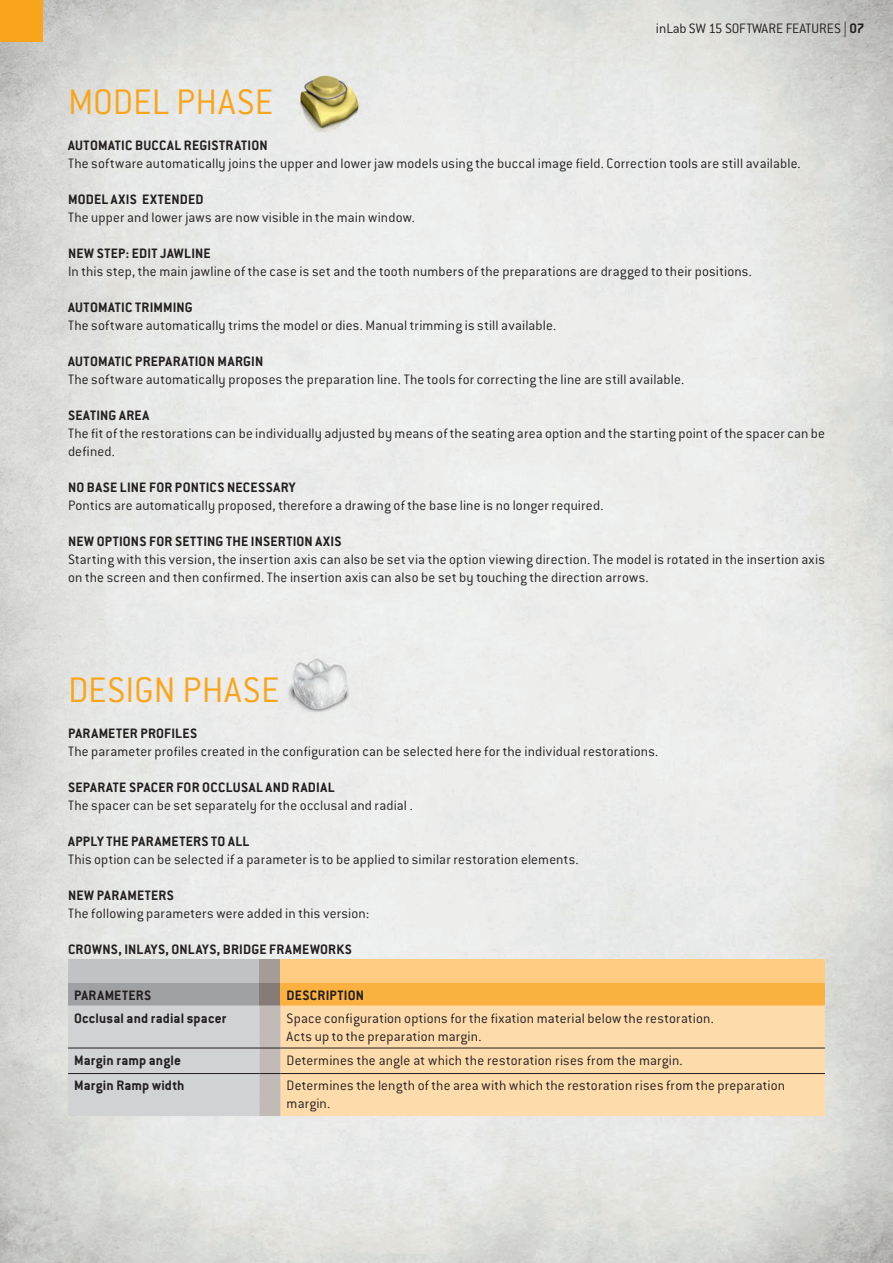
<style>
.page{position:relative;width:893px;height:1263px;background:#fff}
.page>*{position:absolute;margin:0;border:0;box-sizing:border-box;transform-origin:0 0}
.t1{font:300 39px "Conduit ITC Pro";color:#f9a51b}
.t2{font:300 15px/18px "Conduit ITC Pro";letter-spacing:.01em;color:#231f20}
.t3{font:700 15px "Conduit ITC Pro";letter-spacing:.02em;color:#231f20}
.s1{font-weight:700}
</style>
<div class="page">
<img style="left:0;top:0;width:893px;height:1263px">
<div style="left:68px;top:960px;width:191px;height:23px;background:#c1c2c4"></div>
<div style="left:259px;top:960px;width:22px;height:23px;background:#a59b97"></div>
<div style="left:281px;top:960px;width:544px;height:23px;background:#fdcb82"></div>
<div style="left:68px;top:983px;width:191px;height:22px;background:#a0a1a5"></div>
<div style="left:259px;top:983px;width:22px;height:22px;background:#867b76"></div>
<div style="left:281px;top:983px;width:544px;height:22px;background:#fbb13f"></div>
<div style="left:281px;top:1005px;width:544px;height:111px;background:#fedbab"></div>
<hr style="left:281px;top:1048px;width:544px;height:1px;background:#231f20">
<svg style="left:68px;top:1005px;width:213px;height:111px;background:#cccccd"></svg>
<hr style="left:281px;top:1073px;width:544px;height:1px;background:#231f20">
<div style="left:0;top:0;width:43px;height:41px;background:#f9a51b"></div>
<img style="left:284px;top:648px;width:76px;height:92px">
<img style="left:293px;top:64px;width:77px;height:91px">
<p class="t2" style="left:656px;top:19px;width:210px">inLab SW 15 SOFTWARE FEATURES | <span class="s1">07</span></p>
<h1 class="t1" style="left:68px;top:80px;width:207px">MODEL PHASE</h1>
<p class="t3" style="left:68px;top:136px;width:201px">AUTOMATIC BUCCAL REGISTRATION</p>
<p class="t2" style="left:68px;top:154px;width:734px">The software automatically joins the upper and lower jaw models using the buccal image field. Correction tools are still available.</p>
<p class="t3" style="left:68px;top:190px;width:137px">MODEL AXIS EXTENDED</p>
<p class="t2" style="left:68px;top:208px;width:348px">The upper and lower jaws are now visible in the main window.</p>
<p class="t3" style="left:68px;top:244px;width:144px">NEW STEP: EDIT JAWLINE</p>
<p class="t2" style="left:68px;top:262px;width:685px">In this step, the main jawline of the case is set and the tooth numbers of the preparations are dragged to their positions.</p>
<p class="t3" style="left:68px;top:298px;width:126px">AUTOMATIC TRIMMING</p>
<p class="t2" style="left:68px;top:316px;width:490px">The software automatically trims the model or dies. Manual trimming is still available.</p>
<p class="t3" style="left:68px;top:352px;width:197px">AUTOMATIC PREPARATION MARGIN</p>
<p class="t2" style="left:68px;top:370px;width:618px">The software automatically proposes the preparation line. The tools for correcting the line are still available.</p>
<p class="t3" style="left:68px;top:406px;width:83px">SEATING AREA</p>
<p class="t2" style="left:68px;top:424px;width:758px">The fit of the restorations can be individually adjusted by means of the seating area option and the starting point of the spacer can be defined.</p>
<p class="t3" style="left:68px;top:478px;width:229px">NO BASE LINE FOR PONTICS NECESSARY</p>
<p class="t2" style="left:68px;top:496px;width:537px">Pontics are automatically proposed, therefore a drawing of the base line is no longer required.</p>
<p class="t3" style="left:68px;top:532px;width:275px">NEW OPTIONS FOR SETTING THE INSERTION AXIS</p>
<p class="t2" style="left:68px;top:550px;width:758px">Starting with this version, the insertion axis can also be set via the option viewing direction. The model is rotated in the insertion axis on the screen and then confirmed. The insertion axis can also be set by touching the direction arrows.</p>
<h1 class="t1" style="left:68px;top:668px;width:213px">DESIGN PHASE</h1>
<p class="t3" style="left:68px;top:724px;width:131px">PARAMETER PROFILES</p>
<p class="t2" style="left:68px;top:742px;width:592px">The parameter profiles created in the configuration can be selected here for the individual restorations.</p>
<p class="t3" style="left:68px;top:778px;width:268px">SEPARATE SPACER FOR OCCLUSAL AND RADIAL</p>
<p class="t2" style="left:68px;top:796px;width:346px">The spacer can be set separately for the occlusal and radial .</p>
<p class="t3" style="left:68px;top:832px;width:183px">APPLY THE PARAMETERS TO ALL</p>
<p class="t2" style="left:68px;top:850px;width:512px">This option can be selected if a parameter is to be applied to similar restoration elements.</p>
<p class="t3" style="left:68px;top:886px;width:107px">NEW PARAMETERS</p>
<p class="t2" style="left:68px;top:904px;width:303px">The following parameters were added in this version:</p>
<p class="t3" style="left:68px;top:940px;width:285px">CROWNS, INLAYS, ONLAYS, BRIDGE FRAMEWORKS</p>
<p class="t3" style="left:74px;top:986px;width:79px">PARAMETERS</p>
<p class="t3" style="left:287px;top:986px;width:79px">DESCRIPTION</p>
<p class="t3" style="left:74px;top:1009px;width:154px">Occlusal and radial spacer</p>
<p class="t2" style="left:287px;top:1009px;width:429px">Space configuration options for the fixation material below the restoration.<br>Acts up to the preparation margin.</p>
<p class="t3" style="left:74px;top:1051px;width:108px">Margin ramp angle</p>
<p class="t2" style="left:287px;top:1051px;width:397px">Determines the angle at which the restoration rises from the margin.</p>
<p class="t3" style="left:74px;top:1077px;width:112px">Margin Ramp width</p>
<p class="t2" style="left:287px;top:1077px;width:500px">Determines the length of the area with which the restoration rises from the preparation margin.</p>
</div>
